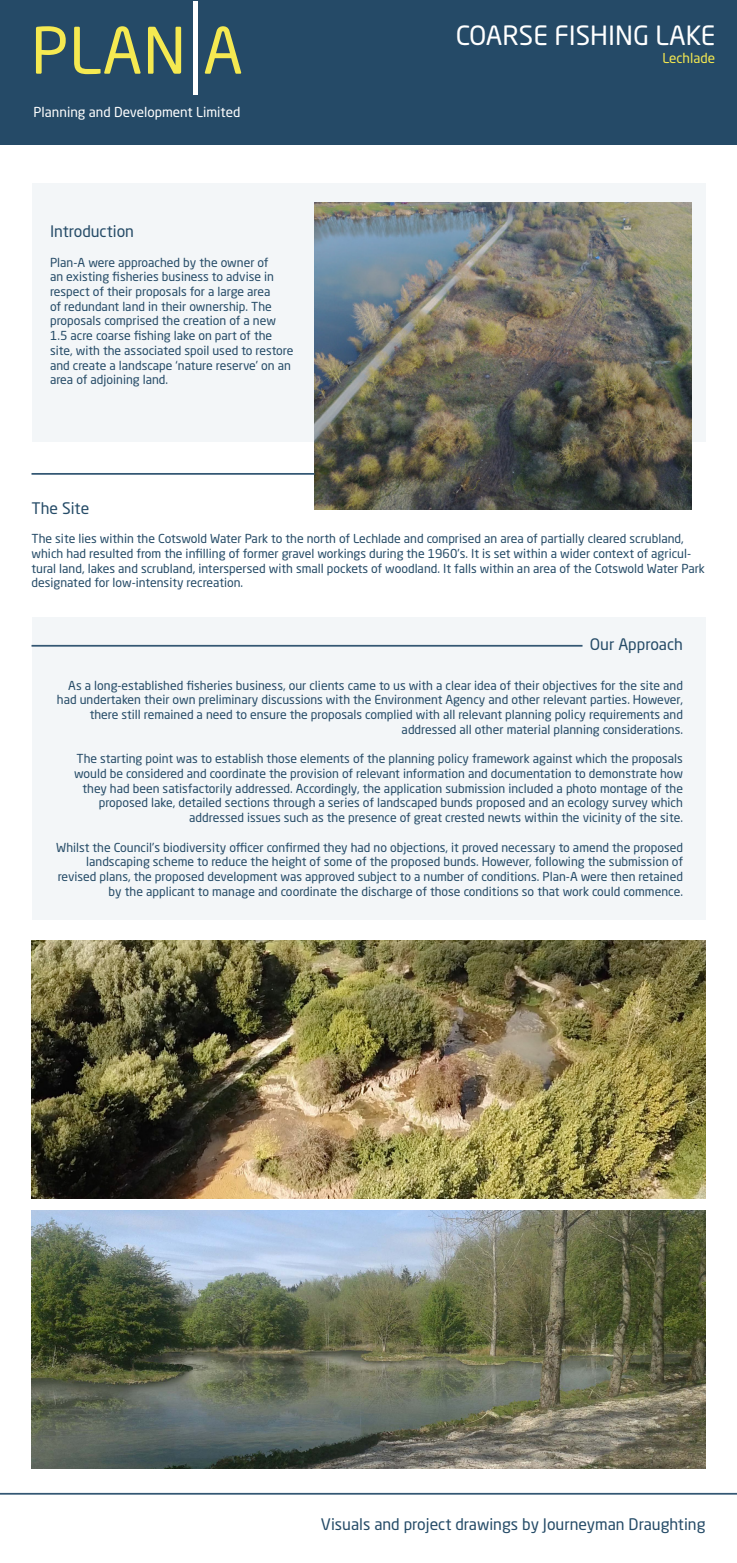
<style>
.page{position:relative;width:737px;height:1563px;background:#fff}
.page>*{position:absolute;margin:0;border:0;box-sizing:border-box;transform-origin:0 0}
.t1{font:63.26px "Neo Sans Pro";color:#f5e951}
.t2{font:26.25px "Neo Sans Pro";color:#fff}
.t3{font:15.75px "Neo Sans Pro";color:#254b67}
.t4{font:13.56px "Neo Sans Pro";color:#fff}
.t5{font:13.56px "Neo Sans Pro";color:#f4e850}
.t6{font:12.25px/14.7px "Neo Sans Pro";color:#254b67;text-align:right}
</style>
<div class="page">
<div style="left:32px;top:618px;width:673px;height:302px;background:#f3f6f8"></div>
<div style="left:0;top:0;width:737px;height:144px;background:#254a67"></div>
<div style="left:193px;top:1px;width:5px;height:93px;background:#fff"></div>
<div style="left:32px;top:184px;width:673px;height:258px;background:#f3f6f8"></div>
<img style="left:314px;top:202px;width:377px;height:307px">
<hr style="left:32px;top:473px;width:282px;height:2px;background:#335773">
<hr style="left:32px;top:645px;width:550px;height:1px;background:#335773">
<img style="left:32px;top:940px;width:673px;height:259px">
<img style="left:32px;top:1210px;width:673px;height:258px">
<hr style="left:0;top:1493px;width:737px;height:1px;background:#335773">
<p class="t1" style="left:31px;top:12px;width:213px">PLAN A</p>
<p class="t4" style="left:34px;top:104px;width:208px">Planning and Development Limited</p>
<p class="t3" style="left:50px;top:222px;width:86px">Introduction</p>
<p class="t6" style="left:50px;top:255px;width:245px;text-align:left">Plan-A were approached by the owner of<br>an existing fisheries business to advise in respect of their proposals for a large area<br>of redundant land in their ownership. The proposals comprised the creation of a new 1.5 acre coarse fishing lake on part of the site, with the associated spoil used to restore and create a landscape ‘nature reserve’ on an area of adjoining land.</p>
<p class="t2" style="left:455px;top:20px;width:261px">COARSE FISHING LAKE</p>
<p class="t5" style="left:662px;top:50px;width:54px">Lechlade</p>
<p class="t3" style="left:32px;top:498px;width:59px">The Site</p>
<p class="t6" style="left:32px;top:531px;width:675px;text-align:left">The site lies within the Cotswold Water Park to the north of Lechlade and comprised an area of partially cleared scrubland, which had resulted from the infilling of former gravel workings during the 1960’s. It is set within a wider context of agricul&shy;tural land, lakes and scrubland, interspersed with small pockets of woodland. It falls within an area of the Cotswold Water Park designated for low-intensity recreation.</p>
<p class="t3" style="left:590px;top:634px;width:95px">Our Approach</p>
<p class="t6" style="left:57px;top:678px;width:627px">As a long-established fisheries business, our clients came to us with a clear idea of their objectives for the site and had undertaken their own preliminary discussions with the Environment Agency and other relevant parties. However, there still remained a need to ensure the proposals complied with all relevant planning policy requirements and addressed all other material planning considerations.</p>
<p class="t6" style="left:74px;top:751px;width:610px">The starting point was to establish those elements of the planning policy framework against which the proposals would be considered and coordinate the provision of relevant information and documentation to demonstrate how they had been satisfactorily addressed. Accordingly, the application submission included a photo montage of the proposed lake, detailed sections through a series of landscaped bunds proposed and an ecology survey which addressed issues such as the presence of great crested newts within the vicinity of the site.</p>
<p class="t6" style="left:56px;top:839px;width:628px">Whilst the Council’s biodiversity officer confirmed they had no objections, it proved necessary to amend the proposed landscaping scheme to reduce the height of some of the proposed bunds. However, following the submission of revised plans, the proposed development was approved subject to a number of conditions. Plan-A were then retained by the applicant to manage and coordinate the discharge of those conditions so that work could commence.</p>
<p class="t3" style="left:321px;top:1514px;width:386px">Visuals and project drawings by Journeyman Draughting</p>
</div>
